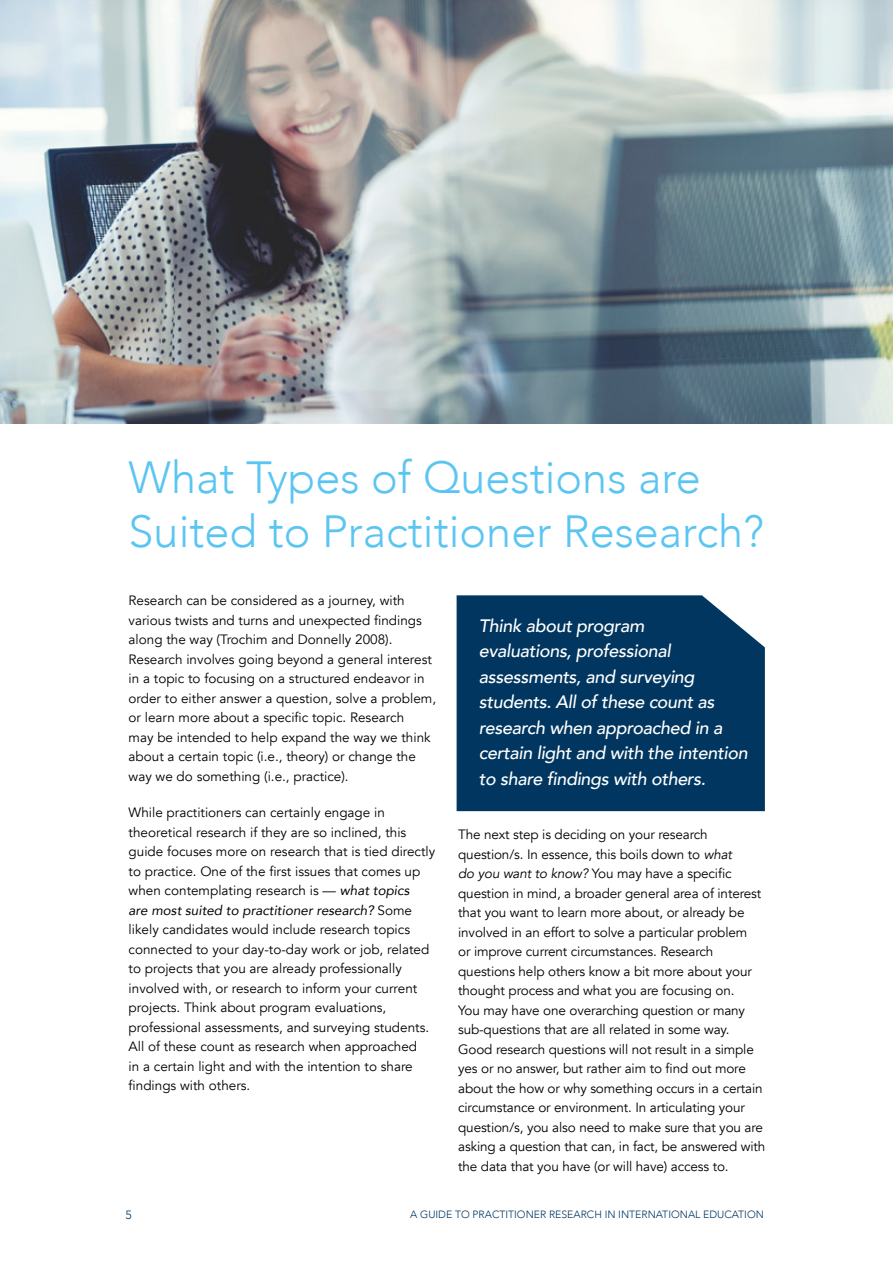
<style>
.page{position:relative;width:893px;height:1263px;background:#fff}
.page>*{position:absolute;margin:0;border:0;box-sizing:border-box;transform-origin:0 0}
.t1{font:300 45px/54px "Avenir";color:#5bc5f2}
.t2{font:italic 500 18px/25.5px "Avenir";letter-spacing:-.02em;color:#fff}
.t3{font:13.5px/19.5px "Avenir";color:#000}
.t4{font:300 12px "Avenir";color:#00365f}
.t5{font:300 10.5px "Avenir";color:#00365f}
.s1{font-style:italic}
</style>
<div class="page">
<img style="left:0;top:0;width:893px;height:423px">
<div style="left:457px;top:595px;width:308px;height:216px;background:#00365f"></div>
<h1 class="t1" style="left:129px;top:451px;width:637px">What Types of Questions are<br>Suited to Practitioner Research?</h1>
<p class="t3" style="left:129px;top:591px;width:309px">Research can be considered as a journey, with various twists and turns and unexpected findings along the way (Trochim and Donnelly 2008).<br>Research involves going beyond a general interest in a topic to focusing on a structured endeavor in order to either answer a question, solve a problem, or learn more about a specific topic. Research<br>may be intended to help expand the way we think about a certain topic (i.e., theory) or change the way we do something (i.e., practice).</p>
<p class="t3" style="left:129px;top:803px;width:308px">While practitioners can certainly engage in theoretical research if they are so inclined, this guide focuses more on research that is tied directly to practice. One of the first issues that comes up when contemplating research is — <span class="s1">what topics<br>are most suited to practitioner research?</span> Some likely candidates would include research topics connected to your day-to-day work or job, related to projects that you are already professionally involved with, or research to inform your current projects. Think about program evaluations, professional assessments, and surveying students.<br>All of these count as research when approached<br>in a certain light and with the intention to share findings with others.</p>
<h2 class="t2" style="left:479px;top:613px;width:270px">Think about program<br>evaluations, professional assessments, and surveying students. All of these count as research when approached in a certain light and with the intention to share findings with others.</h2>
<p class="t3" style="left:458px;top:825px;width:309px">The next step is deciding on your research question/s. In essence, this boils down to <span class="s1">what<br>do you want to know?</span> You may have a specific question in mind, a broader general area of interest that you want to learn more about, or already be involved in an effort to solve a particular problem<br>or improve current circumstances. Research questions help others know a bit more about your thought process and what you are focusing on.<br>You may have one overarching question or many sub-questions that are all related in some way.<br>Good research questions will not result in a simple yes or no answer, but rather aim to find out more about the how or why something occurs in a certain circumstance or environment. In articulating your question/s, you also need to make sure that you are asking a question that can, in fact, be answered with the data that you have (or will have) access to.</p>
<p class="t4" style="left:125px;top:1208px;width:8px">5</p>
<p class="t5" style="left:410px;top:1208px;width:355px">A GUIDE TO PRACTITIONER RESEARCH IN INTERNATIONAL EDUCATION</p>
</div>
